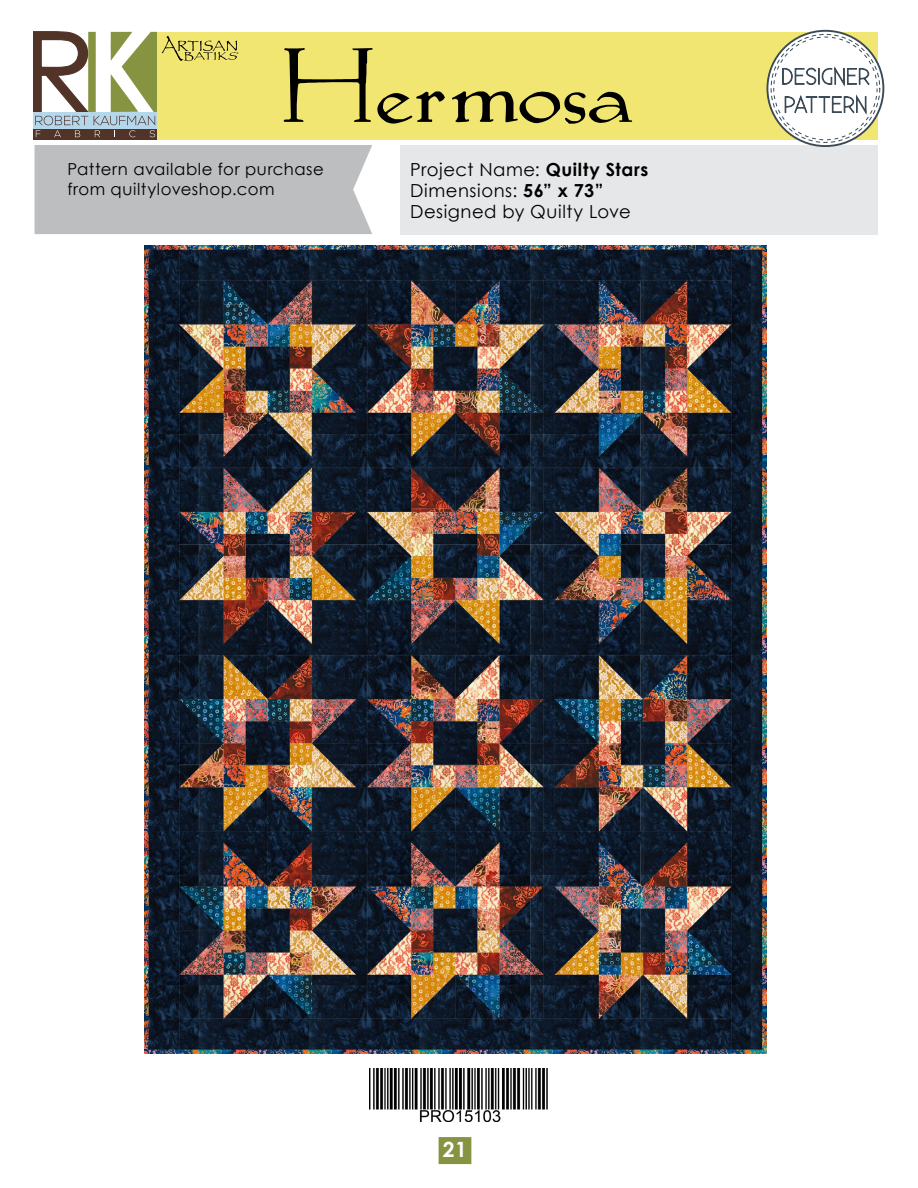
<style>
.page{position:relative;width:918px;height:1188px;background:#fff}
.page>*{position:absolute;margin:0;border:0;box-sizing:border-box;transform-origin:0 0}
.t1{font:700 21px "Century Gothic";color:#fff}
.t2{font:18px/21px "Century Gothic";letter-spacing:.03em;color:#000}
.t3{font:16.5px/19.8px "Century Gothic";letter-spacing:.035em;color:#000}
.s1{font-weight:700}
</style>
<div class="page">
<div style="left:439px;top:1137px;width:32px;height:27px;background:#869441"></div>
<img style="left:369px;top:1068px;width:179px;height:54px">
<img style="left:145px;top:245px;width:621px;height:809px">
<div style="left:35px;top:145px;width:337px;height:89px;background:#bcbec0"></div>
<div style="left:400px;top:145px;width:478px;height:89px;background:#e6e7e8"></div>
<div style="left:153px;top:32px;width:725px;height:107px;background:#f1e671"></div>
<svg style="left:767px;top:31px;width:116px;height:115px"></svg>
<div style="left:767px;top:30px;width:117px;height:117px;border:2px solid #3a4a57;border-radius:50%"></div>
<svg style="left:771px;top:34px;width:109px;height:108px"></svg>
<div style="left:774px;top:37px;width:103px;height:103px;background:#fff;border-radius:50%"></div>
<svg style="left:782px;top:66px;width:88px;height:51px"></svg>
<svg style="left:34px;top:32px;width:411px;height:107px"></svg>
<svg style="left:452px;top:91px;width:180px;height:33px"></svg>
<p class="t3" style="left:67px;top:159px;width:258px">Pattern available for purchase from quiltyloveshop.com</p>
<p class="t2" style="left:410px;top:159px;width:240px">Project Name: <span class="s1">Quilty Stars<br></span>Dimensions: <span class="s1">56” x 73”<br></span>Designed by Quilty Love</p>
<p class="t1" style="left:443px;top:1134px;width:26px">21</p>
</div>
